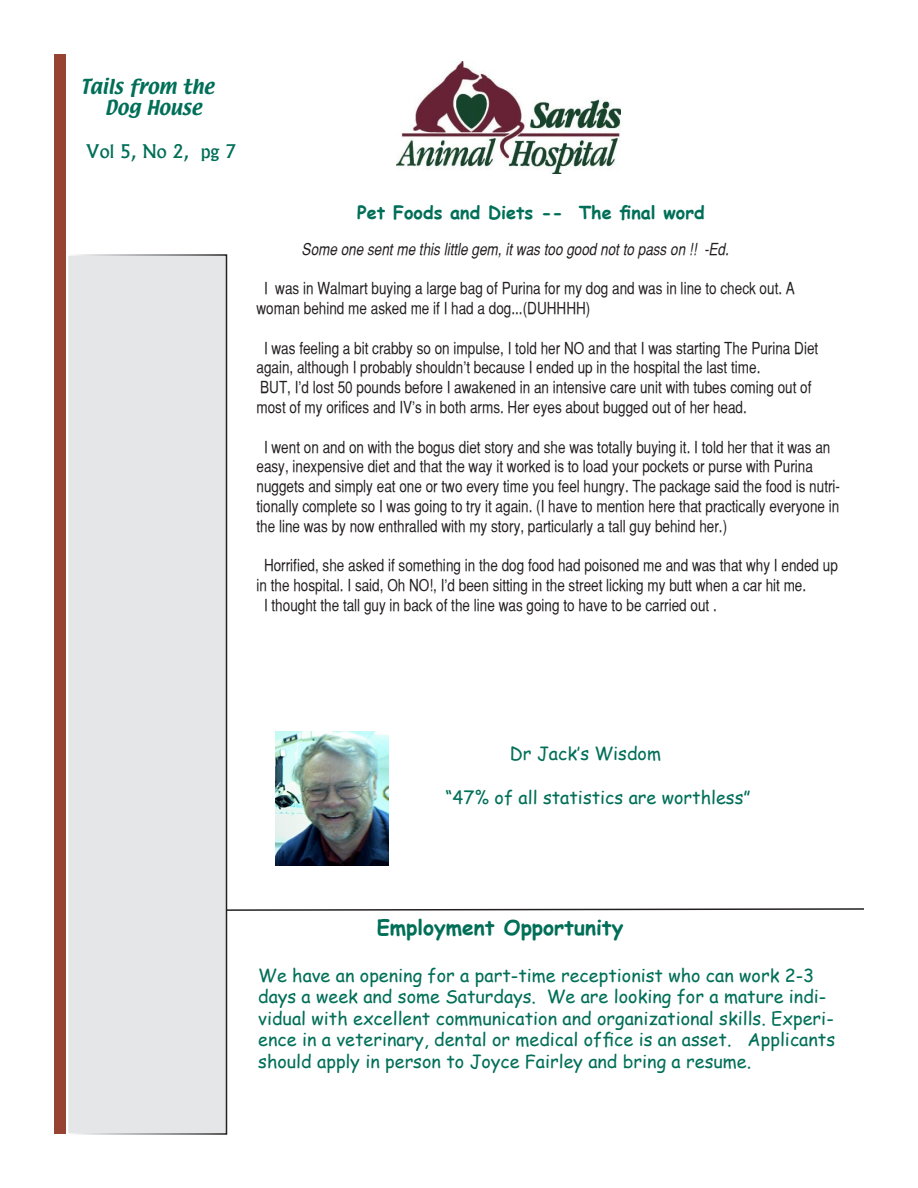
<style>
.page{position:relative;width:918px;height:1188px;background:#fff}
.page>*{position:absolute;margin:0;border:0;box-sizing:border-box;transform-origin:0 0}
.t1{font:700 21px "Comic Sans MS";color:#016f58}
.t2{font:18px/21.6px "Comic Sans MS";color:#016f58}
.t3{font:700 18px "Comic Sans MS";color:#016f58}
.t4{font:18px "Textile";color:#016f58}
.t5{font:500 18px "Albertus";color:#016f58}
.t6{font:16.5px/19.8px "Bastion Plain";color:#231f20}
.t7{font:italic 16.5px "Bastion";color:#231f20}
</style>
<div class="page">
<div style="left:54px;top:54px;width:12px;height:1080px;background:#964333"></div>
<img style="left:396px;top:62px;width:224px;height:111px">
<div style="left:68px;top:255px;width:158px;height:879px;background:#e5e6e8"></div>
<div style="left:67px;top:254px;width:160px;height:881px;border:2px solid #fff"></div>
<img style="left:275px;top:731px;width:114px;height:135px">
<svg style="left:225px;top:907px;width:639px;height:5px"></svg>
<p class="t4" style="left:81px;top:74px;width:135px">Tails from the</p>
<p class="t4" style="left:105px;top:95px;width:98px">Dog House</p>
<p class="t5" style="left:86px;top:141px;width:152px">Vol 5, No 2, pg 7</p>
<p class="t3" style="left:357px;top:199px;width:349px">Pet Foods and Diets -- The final word</p>
<p class="t7" style="left:302px;top:239px;width:429px">Some one sent me this little gem, it was too good not to pass on !! -Ed.</p>
<p class="t6" style="left:256px;top:279px;width:540px;text-indent:8px">I was in Walmart buying a large bag of Purina for my dog and was in line to check out. A woman behind me asked me if I had a dog...(DUHHHH)</p>
<p class="t6" style="left:256px;top:338px;width:563px;text-indent:8px">I was feeling a bit crabby so on impulse, I told her NO and that I was starting The Purina Diet again, although I probably shouldn’t because I ended up in the hospital the last time.</p>
<p class="t6" style="left:256px;top:378px;width:557px">BUT, I’d lost 50 pounds before I awakened in an intensive care unit with tubes coming out of most of my orifices and IV’s in both arms. Her eyes about bugged out of her head.</p>
<p class="t6" style="left:256px;top:437px;width:585px;text-indent:8px">I went on and on with the bogus diet story and she was totally buying it. I told her that it was an easy, inexpensive diet and that the way it worked is to load your pockets or purse with Purina nuggets and simply eat one or two every time you feel hungry. The package said the food is nutri&shy;tionally complete so I was going to try it again. (I have to mention here that practically everyone in the line was by now enthralled with my story, particularly a tall guy behind her.)</p>
<p class="t6" style="left:256px;top:556px;width:583px;text-indent:8px">Horrified, she asked if something in the dog food had poisoned me and was that why I ended up in the hospital. I said, Oh NO!, I’d been sitting in the street licking my butt when a car hit me.</p>
<p class="t6" style="left:264px;top:595px;width:454px">I thought the tall guy in back of the line was going to have to be carried out .</p>
<p class="t2" style="left:510px;top:742px;width:153px">Dr Jack’s Wisdom</p>
<p class="t2" style="left:445px;top:786px;width:307px">“47% of all statistics are worthless”</p>
<p class="t1" style="left:377px;top:912px;width:248px">Employment Opportunity</p>
<p class="t2" style="left:258px;top:964px;width:578px">We have an opening for a part-time receptionist who can work 2-3 days a week and some Saturdays. We are looking for a mature indi&shy;vidual with excellent communication and organizational skills. Experi&shy;ence in a veterinary, dental or medical office is an asset. Applicants should apply in person to Joyce Fairley and bring a resume.</p>
</div>
